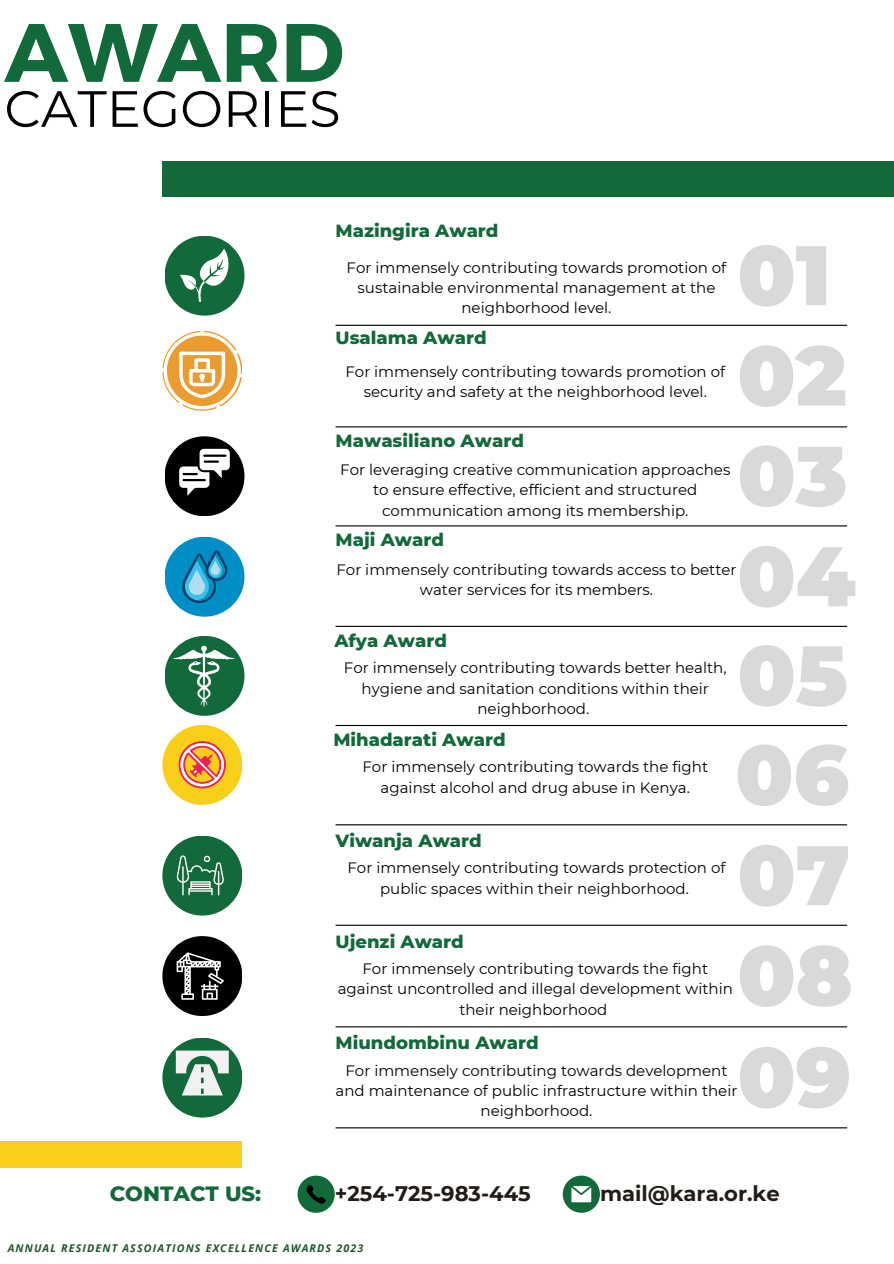
<style>
.page{position:relative;width:894px;height:1264px;background:#fff}
.page>*{position:absolute;margin:0;border:0;box-sizing:border-box;transform-origin:0 0}
.t1{font:900 84.15px "Montserrat";color:#d9d9d9}
.t2{font:700 82.5px "Montserrat";color:#12693a}
.t3{font:50.85px "Montserrat";color:#000}
.t4{font:700 21px "Montserrat";color:#221c17}
.t5{font:800 21px "Montserrat";color:#12693a}
.t6{font:800 18px "Montserrat";color:#12693a}
.t7{font:15px/20.2px "Montserrat";color:#000;text-align:center}
.t8{font:italic 700 10.65px "Open Sans";letter-spacing:.105em;color:#1f572c}
</style>
<div class="page">
<div style="left:162px;top:161px;width:731px;height:36px;background:#12693a"></div>
<div style="left:0;top:1141px;width:242px;height:26px;background:#facf1a"></div>
<hr style="left:335px;top:525px;width:511px;height:1px;background:#000">
<hr style="left:335px;top:426px;width:511px;height:1px;background:#000">
<hr style="left:335px;top:325px;width:511px;height:1px;background:#000">
<hr style="left:335px;top:626px;width:511px;height:1px;background:#000">
<hr style="left:335px;top:924px;width:511px;height:1px;background:#000">
<hr style="left:335px;top:824px;width:511px;height:1px;background:#000">
<hr style="left:335px;top:725px;width:511px;height:1px;background:#000">
<hr style="left:335px;top:1026px;width:511px;height:1px;background:#000">
<hr style="left:335px;top:1127px;width:511px;height:1px;background:#000">
<div style="left:164px;top:236px;width:80px;height:79px;background:#12693a;border-radius:50%"></div>
<svg style="left:180px;top:249px;width:49px;height:53px"></svg>
<svg style="left:162px;top:331px;width:80px;height:80px"></svg>
<div style="left:164px;top:436px;width:80px;height:80px;background:#000;border-radius:50%"></div>
<svg style="left:179px;top:449px;width:51px;height:46px"></svg>
<div style="left:164px;top:536px;width:80px;height:80px;background:#008ec6;border-radius:50%"></div>
<svg style="left:182px;top:550px;width:46px;height:53px"></svg>
<div style="left:164px;top:636px;width:80px;height:79px;background:#12693a;border-radius:50%"></div>
<div style="left:162px;top:725px;width:80px;height:79px;background:#facf1a;border-radius:50%"></div>
<svg style="left:178px;top:741px;width:48px;height:47px"></svg>
<div style="left:162px;top:835px;width:80px;height:80px;background:#12693a;border-radius:50%"></div>
<svg style="left:176px;top:855px;width:48px;height:40px"></svg>
<div style="left:162px;top:936px;width:80px;height:80px;background:#000;border-radius:50%"></div>
<svg style="left:176px;top:952px;width:48px;height:47px"></svg>
<div style="left:162px;top:1037px;width:80px;height:80px;background:#12693a;border-radius:50%"></div>
<svg style="left:176px;top:1050px;width:53px;height:45px"></svg>
<svg style="left:173px;top:644px;width:62px;height:62px"></svg>
<svg style="left:297px;top:1175px;width:37px;height:37px"></svg>
<svg style="left:562px;top:1175px;width:37px;height:37px"></svg>
<p class="t2" style="left:4px;top:-1px;width:341px">AWARD</p>
<p class="t3" style="left:4px;top:78px;width:337px">CATEGORIES</p>
<p class="t6" style="left:335px;top:219px;width:164px">Mazingira Award</p>
<p class="t7" style="left:346px;top:257px;width:381px">For immensely contributing towards promotion of sustainable environmental management at the neighborhood level.</p>
<p class="t1" style="left:737px;top:224px;width:95px">01</p>
<p class="t6" style="left:335px;top:326px;width:152px">Usalama Award</p>
<p class="t1" style="left:737px;top:324px;width:111px">02</p>
<p class="t1" style="left:737px;top:424px;width:111px">03</p>
<p class="t1" style="left:737px;top:524px;width:120px">04</p>
<p class="t7" style="left:345px;top:361px;width:381px">For immensely contributing towards promotion of security and safety at the neighborhood level.</p>
<p class="t6" style="left:335px;top:429px;width:190px">Mawasiliano Award</p>
<p class="t7" style="left:340px;top:459px;width:391px">For leveraging creative communication approaches to ensure effective, efficient and structured communication among its membership.</p>
<p class="t6" style="left:335px;top:529px;width:110px">Maji Award</p>
<p class="t7" style="left:336px;top:559px;width:401px">For immensely contributing towards access to better water services for its members.</p>
<p class="t6" style="left:334px;top:630px;width:114px">Afya Award</p>
<p class="t7" style="left:344px;top:658px;width:384px">For immensely contributing towards better health, hygiene and sanitation conditions within their neighborhood.</p>
<p class="t6" style="left:333px;top:729px;width:174px">Mihadarati Award</p>
<p class="t7" style="left:362px;top:756px;width:347px">For immensely contributing towards the fight against alcohol and drug abuse in Kenya.</p>
<p class="t1" style="left:737px;top:624px;width:112px">05</p>
<p class="t1" style="left:735px;top:723px;width:115px">06</p>
<p class="t6" style="left:335px;top:829px;width:148px">Viwanja Award</p>
<p class="t1" style="left:737px;top:823px;width:114px">07</p>
<p class="t1" style="left:737px;top:924px;width:117px">08</p>
<p class="t1" style="left:737px;top:1025px;width:115px">09</p>
<p class="t7" style="left:347px;top:857px;width:379px">For immensely contributing towards protection of public spaces within their neighborhood.</p>
<p class="t6" style="left:335px;top:930px;width:130px">Ujenzi Award</p>
<p class="t7" style="left:337px;top:958px;width:396px">For immensely contributing towards the fight against uncontrolled and illegal development within their neighborhood</p>
<p class="t6" style="left:335px;top:1032px;width:204px">Miundombinu Award</p>
<p class="t7" style="left:335px;top:1060px;width:403px">For immensely contributing towards development and maintenance of public infrastructure within their neighborhood.</p>
<p class="t5" style="left:110px;top:1180px;width:153px">CONTACT US:</p>
<p class="t4" style="left:335px;top:1180px;width:197px">+254-725-983-445</p>
<p class="t4" style="left:600px;top:1180px;width:181px">mail@kara.or.ke</p>
<p class="t8" style="left:8px;top:1240px;width:357px">ANNUAL RESIDENT ASSOIATIONS EXCELLENCE AWARDS 2023</p>
</div>
